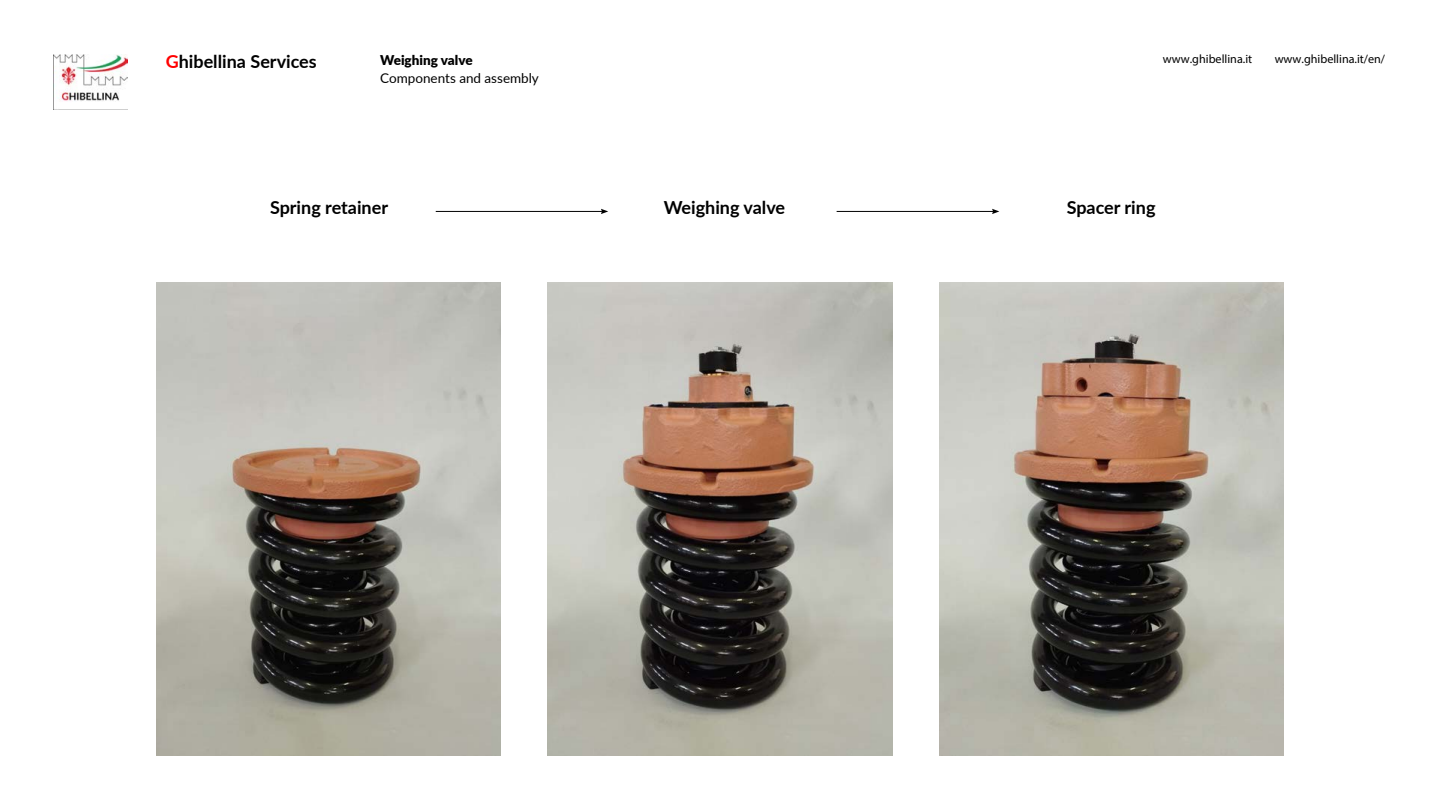
<style>
.page{position:relative;width:1440px;height:810px;background:#fff}
.page>*{position:absolute;margin:0;border:0;box-sizing:border-box;transform-origin:0 0}
.t1{font:700 18px "Lato";color:#000}
.t2{font:13.5px "Lato";color:#000}
.t3{font:900 13.5px "Lato";color:#000}
.t4{font:12.15px "Myriad Pro";color:#000}
.s1{color:#f00}
</style>
<div class="page">
<img style="left:54px;top:54px;width:74px;height:56px">
<img style="left:939px;top:282px;width:344px;height:474px">
<img style="left:548px;top:282px;width:344px;height:474px">
<img style="left:157px;top:282px;width:344px;height:474px">
<hr style="left:436px;top:211px;width:166px;height:1px;background:#000">
<svg style="left:601px;top:209px;width:7px;height:5px"></svg>
<hr style="left:837px;top:211px;width:156px;height:1px;background:#000">
<svg style="left:992px;top:209px;width:7px;height:5px"></svg>
<p class="t1" style="left:166px;top:49px;width:153px"><span class="s1">G</span>hibellina Services</p>
<p class="t3" style="left:380px;top:50px;width:94px">Weighing valve</p>
<p class="t4" style="left:1163px;top:52px;width:91px">www.ghibellina.it</p>
<p class="t4" style="left:1275px;top:52px;width:112px">www.ghibellina.it/en/</p>
<p class="t2" style="left:380px;top:68px;width:160px">Components and assembly</p>
<p class="t1" style="left:270px;top:194px;width:120px">Spring retainer</p>
<p class="t1" style="left:664px;top:194px;width:123px">Weighing valve</p>
<p class="t1" style="left:1067px;top:194px;width:90px">Spacer ring</p>
</div>
